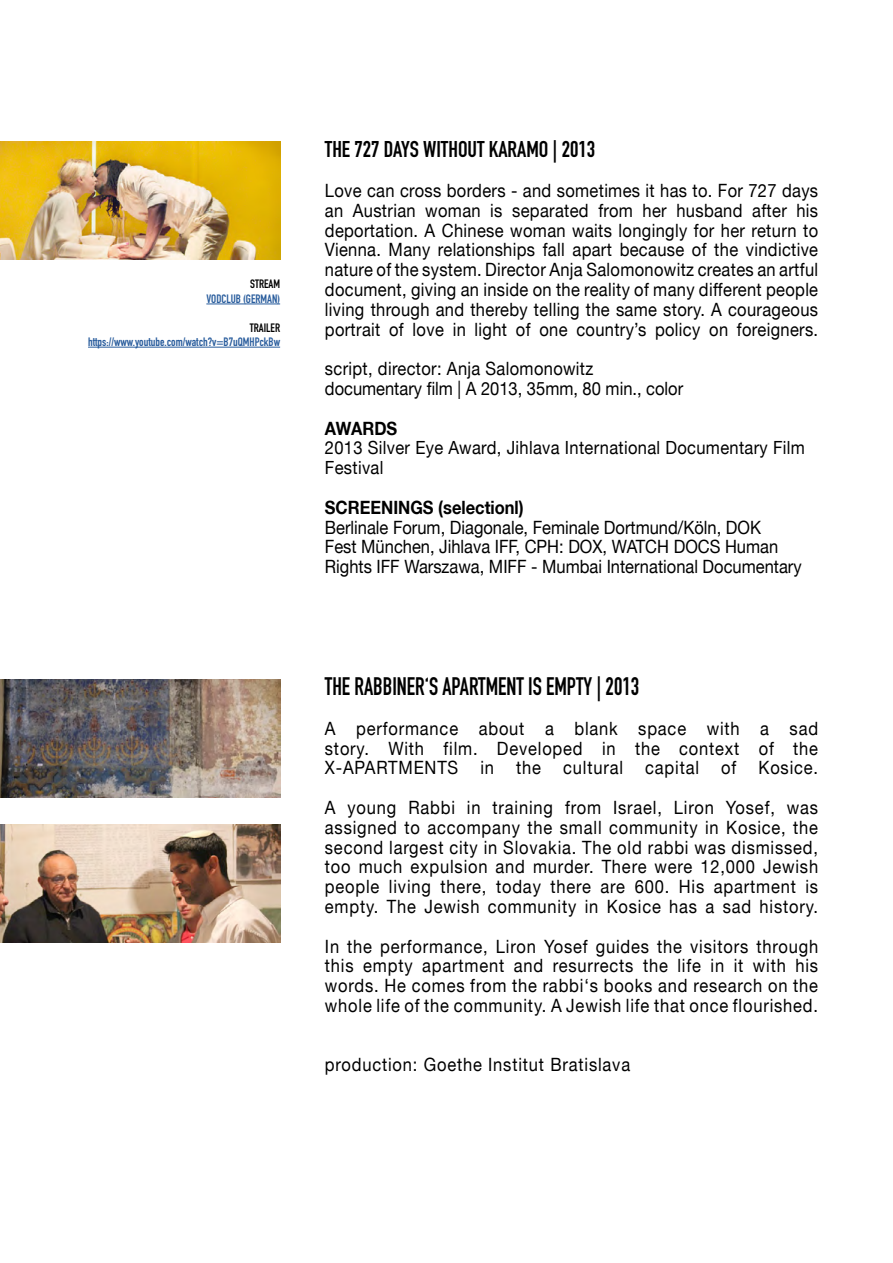
<style>
.page{position:relative;width:893px;height:1263px;background:#fff}
.page>*{position:absolute;margin:0;border:0;box-sizing:border-box;transform-origin:0 0}
.t1{font:700 24.9px "DIN Condensed";color:#000;scale:.9 1}
.t2{font:700 22.5px "DIN Condensed";color:#000}
.t3{font:18.3px/19.8px "Helvetica Neue LT";letter-spacing:.02em;color:#000;text-align:justify;scale:.9 1}
.t4{font:18.3px/19.8px "Helvetica Neue LT";color:#000;scale:.9 1}
.t5{font:18.3px "Helvetica Neue LT";letter-spacing:.05em;color:#000;scale:.9 1}
.t6{font:700 18.3px "Helvetica Neue LT";color:#000;scale:.9 1}
.t7{font:18.15px/19.8px "Helvetica Neue LT";letter-spacing:.02em;color:#000;scale:.91 1}
.t8{font:700 12px "DIN Condensed";color:#275b9c}
.t9{font:700 12px "DIN Condensed";color:#000}
</style>
<div class="page">
<hr style="left:206px;top:304px;width:74px;height:1px;background:#275b9c">
<hr style="left:88px;top:347px;width:192px;height:1px;background:#275b9c">
<img style="left:0;top:141px;width:280px;height:118px">
<img style="left:0;top:679px;width:280px;height:118px">
<img style="left:0;top:825px;width:280px;height:118px">
<p class="t9" style="left:250px;top:276px;width:31px">STREAM</p>
<p class="t8" style="left:206px;top:290px;width:75px">VODCLUB (GERMAN)</p>
<p class="t9" style="left:250px;top:319px;width:32px">TRAILER</p>
<p class="t8" style="left:88px;top:334px;width:194px">https://www.youtube.com/watch?v=B7uQMHPckBw</p>
<p class="t2" style="left:325px;top:134px;width:272px">THE 727 DAYS WITHOUT KARAMO | 2013</p>
<p class="t3" style="left:325px;top:180px;width:550px">Love can cross borders - and sometimes it has to. For 727 days an Austrian woman is separated from her husband after his deportation. A Chinese woman waits longingly for her return to Vienna. Many relationships fall apart because of the vindictive nature of the system. Director Anja Salomonowitz creates an artful document, giving an inside on the reality of many different people living through and thereby telling the same story. A courageous portrait of love in light of one country’s policy on foreigners.</p>
<p class="t3" style="left:325px;top:359px;width:400px">script, director: Anja Salomonowitz documentary film | A 2013, 35mm, 80 min., color</p>
<p class="t6" style="left:325px;top:417px;width:82px">AWARDS</p>
<p class="t7" style="left:325px;top:438px;width:529px">2013 Silver Eye Award, Jihlava International Documentary Film<br>Festival</p>
<p class="t6" style="left:325px;top:496px;width:222px">SCREENINGS (selectionl)</p>
<p class="t4" style="left:325px;top:517px;width:531px">Berlinale Forum, Diagonale, Feminale Dortmund/Köln, DOK<br>Fest München, Jihlava IFF, CPH: DOX, WATCH DOCS Human<br>Rights IFF Warszawa, MIFF - Mumbai International Documentary</p>
<h1 class="t1" style="left:325px;top:670px;width:351px">THE RABBINER‘S APARTMENT IS EMPTY | 2013</h1>
<p class="t3" style="left:325px;top:718px;width:550px">A performance about a blank space with a sad story. With film. Developed in the context of the X-APARTMENTS in the cultural capital of Kosice.</p>
<p class="t3" style="left:325px;top:797px;width:550px">A young Rabbi in training from Israel, Liron Yosef, was assigned to accompany the small community in Kosice, the second largest city in Slovakia. The old rabbi was dismissed, too much expulsion and murder. There were 12,000 Jewish people living there, today there are 600. His apartment is empty. The Jewish community in Kosice has a sad history.</p>
<p class="t3" style="left:325px;top:936px;width:550px">In the performance, Liron Yosef guides the visitors through this empty apartment and resurrects the life in it with his words. He comes from the rabbi‘s books and research on the whole life of the community. A Jewish life that once flourished.</p>
<p class="t5" style="left:325px;top:1054px;width:341px">production: Goethe Institut Bratislava</p>
</div>
